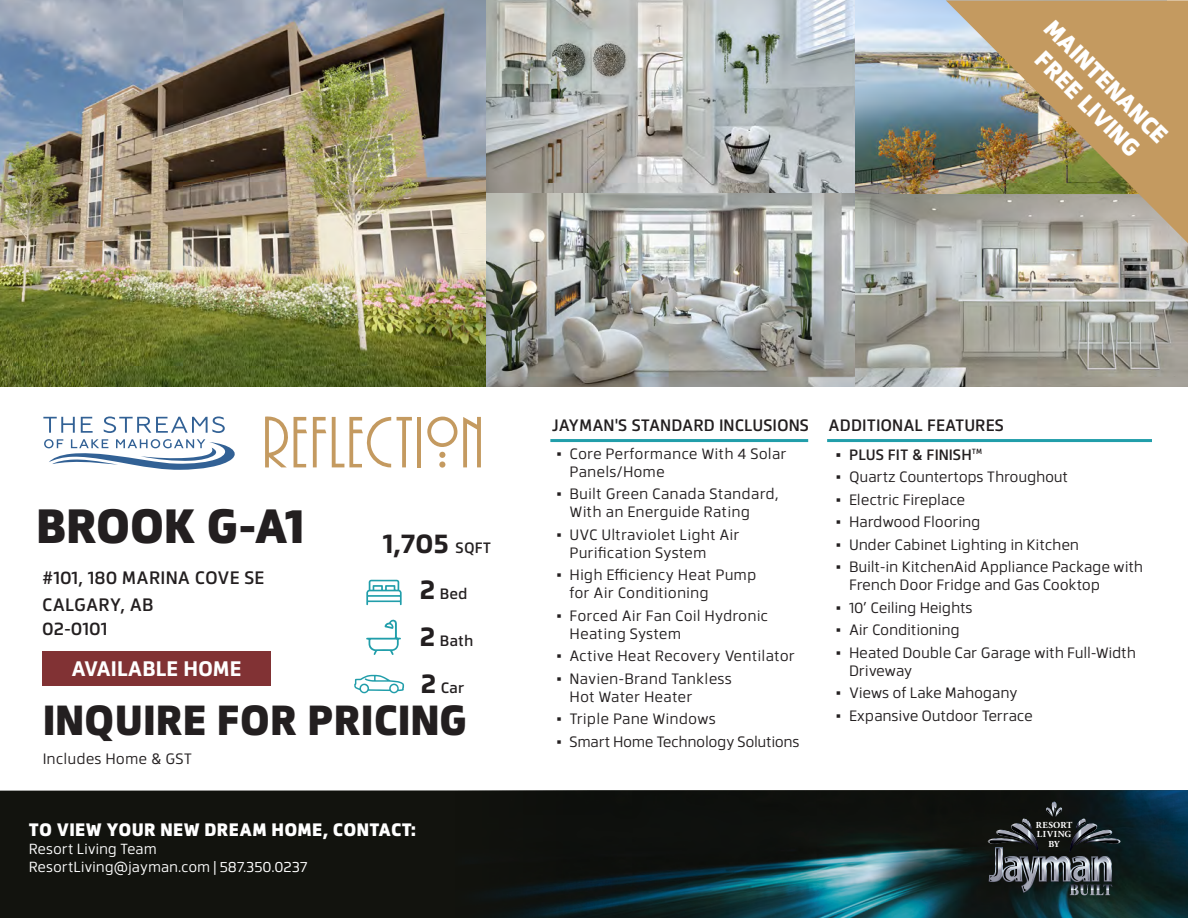
<style>
.page{position:relative;width:1188px;height:918px;background:#fff}
.page>*{position:absolute;margin:0;border:0;box-sizing:border-box;transform-origin:0 0}
.t1{font:800 48px "Facto";letter-spacing:-.015em;color:#231f20}
.t2{font:800 42px "Facto";color:#231f20}
.t3{font:700 27px "Facto";color:#231f20}
.t4{font:800 24px/28.8px "Facto";color:#fff;text-align:center}
.t5{font:700 21px "Facto";color:#fff}
.t6{font:500 18px/24px "Facto";color:#231f20}
.t7{font:800 18px "Facto";letter-spacing:.02em;color:#fff}
.t8{font:500 16.5px "Facto";color:#231f20}
.t9{font:15px/18px "Facto";letter-spacing:-.02em;color:#231f20}
.t10{font:15px/18px "Facto";color:#231f20}
.t11{font:500 15px "Facto";color:#231f20}
.t12{font:14.7px "Facto";letter-spacing:-.015em;color:#fff}
.t13{font:700 9.15px/9.1px "Adobe Garamond LT";letter-spacing:.06em;color:#fff;text-align:center}
.s1{font-weight:500;font-size:15px}
.s2{font-weight:700;font-size:27px}
</style>
<div class="page">
<img style="left:486px;top:194px;width:702px;height:193px">
<img style="left:486px;top:0;width:460px;height:194px">
<svg style="left:43px;top:417px;width:32px;height:16px"></svg>
<svg style="left:81px;top:417px;width:12px;height:16px"></svg>
<svg style="left:104px;top:417px;width:121px;height:16px"></svg>
<svg style="left:44px;top:439px;width:191px;height:31px"></svg>
<svg style="left:366px;top:580px;width:36px;height:25px"></svg>
<svg style="left:366px;top:619px;width:35px;height:36px"></svg>
<svg style="left:354px;top:675px;width:50px;height:19px"></svg>
<div style="left:42px;top:652px;width:229px;height:34px;background:#813234"></div>
<div style="left:0;top:790px;width:1188px;height:128px;background:#12130e"></div>
<img style="left:448px;top:790px;width:740px;height:128px">
<svg style="left:987px;top:802px;width:134px;height:93px"></svg>
<img style="left:946px;top:0;width:242px;height:243px">
<svg style="left:397px;top:417px;width:15px;height:50px"></svg>
<hr style="left:417px;top:417px;width:4px;height:50px;background:#c49a60">
<svg style="left:313px;top:417px;width:13px;height:50px"></svg>
<svg style="left:332px;top:417px;width:59px;height:50px"></svg>
<svg style="left:427px;top:416px;width:54px;height:51px"></svg>
<div style="left:439px;top:461px;width:6px;height:7px;background:#c49a60;border-radius:50%"></div>
<svg style="left:265px;top:416px;width:42px;height:51px"></svg>
<hr style="left:827px;top:439px;width:325px;height:3px;background:#219eaa">
<hr style="left:550px;top:439px;width:258px;height:3px;background:#219eaa">
<img style="left:1px;top:0;width:485px;height:387px">
<p class="t4" style="left:1060px;top:12px;width:165px;rotate:45deg">MAINTENANCE<br>FREE LIVING</p>
<p class="t1" style="left:36px;top:490px;width:269px">BROOK G-A1</p>
<p class="t6" style="left:42px;top:564px;width:224px">#101, 180 MARINA COVE SE</p>
<p class="t6" style="left:42px;top:591px;width:113px">CALGARY, AB<br>02-0101</p>
<p class="t5" style="left:72px;top:653px;width:171px">AVAILABLE HOME</p>
<p class="t3" style="left:383px;top:524px;width:110px">1,705 <span class="s1">SQFT</span></p>
<p class="t11" style="left:420px;top:582px;width:49px"><span class="s2">2</span> Bed</p>
<p class="t11" style="left:420px;top:629px;width:55px"><span class="s2">2</span> Bath</p>
<p class="t11" style="left:421px;top:677px;width:45px"><span class="s2">2</span> Car</p>
<p class="t2" style="left:43px;top:689px;width:426px">INQUIRE FOR PRICING</p>
<p class="t10" style="left:43px;top:749px;width:151px">Includes Home &amp; GST</p>
<p class="t7" style="left:29px;top:816px;width:388px">TO VIEW YOUR NEW DREAM HOME, CONTACT:</p>
<p class="t12" style="left:29px;top:838px;width:130px">Resort Living Team</p>
<p class="t12" style="left:29px;top:856px;width:280px">ResortLiving@jayman.com | 587.350.0237</p>
<p class="t8" style="left:552px;top:413px;width:259px">JAYMAN'S STANDARD INCLUSIONS</p>
<p class="t10" style="left:570px;top:443px;width:219px;text-indent:-14px">• Core Performance With 4 Solar<br>Panels/Home</p>
<p class="t10" style="left:570px;top:484px;width:211px;text-indent:-14px">• Built Green Canada Standard,<br>With an Energuide Rating</p>
<p class="t10" style="left:570px;top:524px;width:172px;text-indent:-14px">• UVC Ultraviolet Light Air<br>Purification System</p>
<p class="t10" style="left:570px;top:565px;width:188px;text-indent:-14px">• High Efficiency Heat Pump for Air Conditioning</p>
<p class="t10" style="left:570px;top:605px;width:200px;text-indent:-14px">• Forced Air Fan Coil Hydronic<br>Heating System</p>
<p class="t10" style="left:556px;top:646px;width:241px">• Active Heat Recovery Ventilator</p>
<p class="t10" style="left:570px;top:668px;width:164px;text-indent:-14px">• Navien-Brand Tankless<br>Hot Water Heater</p>
<p class="t10" style="left:556px;top:709px;width:161px">• Triple Pane Windows</p>
<p class="t9" style="left:556px;top:731px;width:245px">• Smart Home Technology Solutions</p>
<p class="t8" style="left:829px;top:413px;width:177px">ADDITIONAL FEATURES</p>
<p class="t11" style="left:836px;top:443px;width:148px">• PLUS FIT &amp; FINISH<sup>TM</sup></p>
<p class="t9" style="left:836px;top:467px;width:234px">• Quartz Countertops Throughout</p>
<p class="t9" style="left:836px;top:490px;width:131px">• Electric Fireplace</p>
<p class="t9" style="left:836px;top:512px;width:146px">• Hardwood Flooring</p>
<p class="t9" style="left:836px;top:535px;width:245px">• Under Cabinet Lighting in Kitchen</p>
<p class="t9" style="left:849px;top:557px;width:296px;text-indent:-14px">• Built-in KitchenAid Appliance Package with<br>French Door Fridge and Gas Cooktop</p>
<p class="t9" style="left:836px;top:598px;width:139px">• 10’ Ceiling Heights</p>
<p class="t9" style="left:836px;top:620px;width:126px">• Air Conditioning</p>
<p class="t9" style="left:849px;top:643px;width:289px;text-indent:-14px">• Heated Double Car Garage with Full-Width<br>Driveway</p>
<p class="t9" style="left:836px;top:683px;width:184px">• Views of Lake Mahogany</p>
<p class="t9" style="left:836px;top:706px;width:199px">• Expansive Outdoor Terrace</p>
<p class="t13" style="left:1036px;top:821px;width:38px">RESORT<br>LIVING<br>BY</p>
</div>
